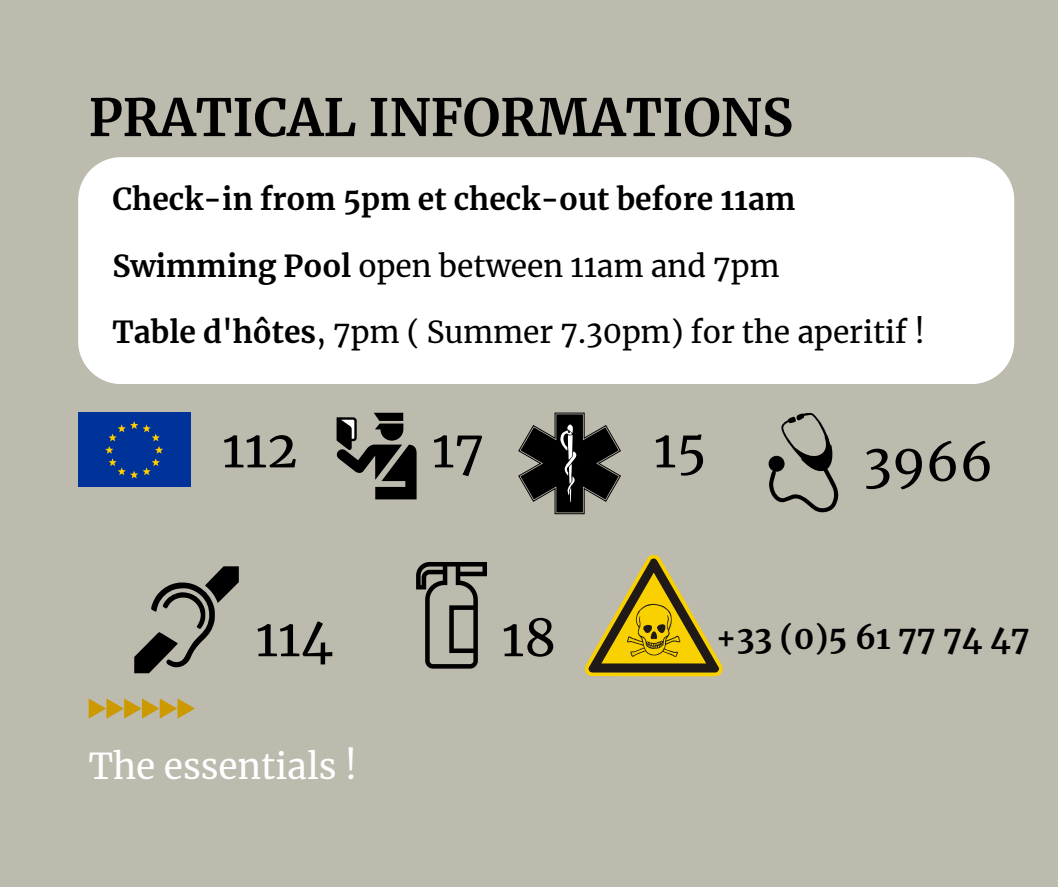
<style>
.page{position:relative;width:1058px;height:887px;background:#fff}
.page>*{position:absolute;margin:0;border:0;box-sizing:border-box;transform-origin:0 0}
.t1{font:700 51.45px "Merriweather";color:#000}
.t2{font:51px "Merriweather";color:#000}
.t3{font:35.25px "Merriweather";color:#fff}
.t4{font:700 31.5px "Merriweather";color:#000}
.t5{font:30px "Merriweather";color:#000}
.t6{font:700 30px "Merriweather";color:#000}
.s1{font-weight:700}
</style>
<div class="page">
<div style="left:0;top:0;width:1058px;height:886px;background:#bdbaae"></div>
<svg style="left:89px;top:698px;width:106px;height:20px"></svg>
<div style="left:78px;top:157px;width:936px;height:227px;background:#fff;border-radius:43px"></div>
<svg style="left:134px;top:566px;width:105px;height:107px"></svg>
<div style="left:78px;top:413px;width:113px;height:74px;background:#039"></div>
<svg style="left:105px;top:421px;width:58px;height:57px"></svg>
<svg style="left:336px;top:413px;width:80px;height:86px"></svg>
<svg style="left:416px;top:562px;width:71px;height:106px"></svg>
<svg style="left:518px;top:413px;width:103px;height:101px"></svg>
<svg style="left:584px;top:554px;width:138px;height:122px"></svg>
<svg style="left:768px;top:413px;width:71px;height:100px"></svg>
<h1 class="t1" style="left:89px;top:85px;width:705px">PRATICAL INFORMATIONS</h1>
<p class="t6" style="left:112px;top:181px;width:684px">Check-in from 5pm et check-out before 11am</p>
<p class="t5" style="left:112px;top:247px;width:668px"><span class="s1">Swimming Pool</span> open between 11am and 7pm</p>
<p class="t5" style="left:112px;top:313px;width:814px"><span class="s1">Table d'hôtes</span>, 7pm ( Summer 7.30pm) for the aperitif !</p>
<h2 class="t2" style="left:222px;top:417px;width:77px">112</h2>
<h2 class="t2" style="left:255px;top:606px;width:79px">114</h2>
<p class="t3" style="left:89px;top:744px;width:270px">The essentials !</p>
<h2 class="t2" style="left:432px;top:417px;width:54px">17</h2>
<h2 class="t2" style="left:501px;top:606px;width:56px">18</h2>
<h2 class="t2" style="left:653px;top:417px;width:54px">15</h2>
<h2 class="t2" style="left:863px;top:430px;width:131px">3966</h2>
<p class="t4" style="left:716px;top:618px;width:315px">+33 (0)5 61 77 74 47</p>
</div>
